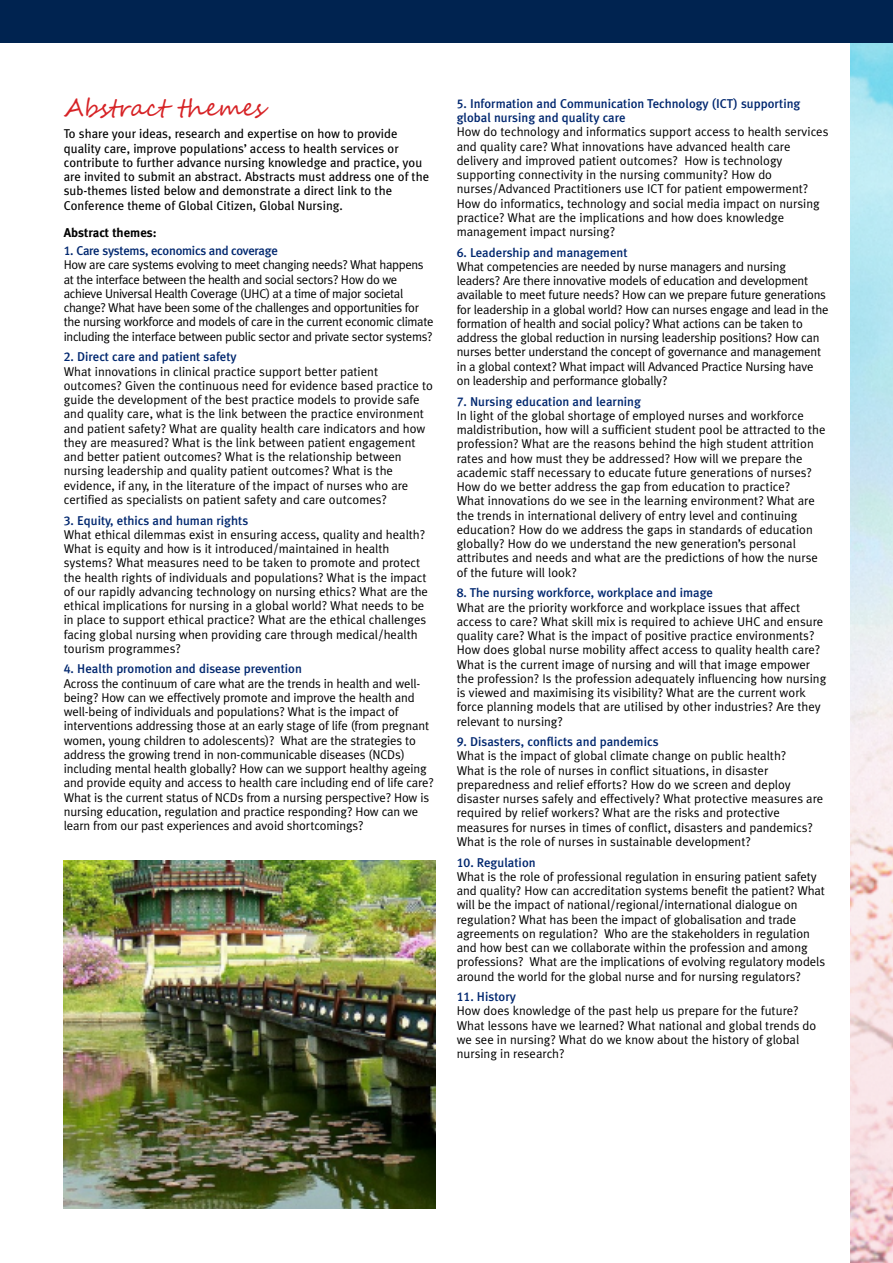
<style>
.page{position:relative;width:893px;height:1263px;background:#fff}
.page>*{position:absolute;margin:0;border:0;box-sizing:border-box;transform-origin:0 0}
.t1{font:24px "Segoe Script";letter-spacing:-.005em;color:#d72326}
.t2{font:12.75px/14.2px "Meta Plus Normal";color:#000}
.t3{font:12.75px/14.2px "Meta Plus Normal";letter-spacing:-.025em;color:#000}
.t4{font:500 12.75px/14.2px "Meta Plus";color:#00276f}
.t5{font:12.75px/14.2px "Meta Plus";color:#000}
.t6{font:500 12.75px "Meta Plus";letter-spacing:-.02em;color:#00276f}
.t7{font:700 12.75px "Meta Plus";color:#000}
.s1{font-family:"Meta Plus Medium Caps";font-weight:400}
</style>
<div class="page">
<img style="left:850px;top:43px;width:43px;height:1220px">
<div style="left:0;top:0;width:893px;height:43px;background:#002350"></div>
<img style="left:64px;top:860px;width:372px;height:348px">
<h1 class="t1" style="left:64px;top:93px;width:202px">Abstract themes</h1>
<p class="t5" style="left:64px;top:127px;width:367px">To share your ideas, research and expertise on how to provide quality care, improve populations’ access to health services or contribute to further advance nursing knowledge and practice, you are invited to submit an abstract. Abstracts must address one of the sub-themes listed below and demonstrate a direct link to the Conference theme of Global Citizen, Global Nursing.</p>
<p class="t7" style="left:64px;top:225px;width:94px">Abstract themes:</p>
<p class="t6" style="left:64px;top:243px;width:216px"><span class="s1">1.</span> Care systems, economics and coverage</p>
<p class="t3" style="left:64px;top:258px;width:371px">How are care systems evolving to meet changing needs? What happens at the interface between the health and social sectors? How do we achieve Universal Health Coverage (UHC) at a time of major societal change? What have been some of the challenges and opportunities for the nursing workforce and models of care in the current economic climate including the interface between public sector and private sector systems?</p>
<p class="t4" style="left:64px;top:350px;width:174px"><span class="s1">2.</span> Direct care and patient safety</p>
<p class="t2" style="left:64px;top:364px;width:371px">What innovations in clinical practice support better patient outcomes? Given the continuous need for evidence based practice to guide the development of the best practice models to provide safe and quality care, what is the link between the practice environment and patient safety? What are quality health care indicators and how they are measured? What is the link between patient engagement and better patient outcomes? What is the relationship between nursing leadership and quality patient outcomes? What is the evidence, if any, in the literature of the impact of nurses who are certified as specialists on patient safety and care outcomes?</p>
<p class="t4" style="left:64px;top:513px;width:186px"><span class="s1">3.</span> Equity, ethics and human rights</p>
<p class="t2" style="left:64px;top:527px;width:366px">What ethical dilemmas exist in ensuring access, quality and health?<br>What is equity and how is it introduced/maintained in health systems? What measures need to be taken to promote and protect the health rights of individuals and populations? What is the impact of our rapidly advancing technology on nursing ethics? What are the ethical implications for nursing in a global world? What needs to be in place to support ethical practice? What are the ethical challenges facing global nursing when providing care through medical/health tourism programmes?</p>
<p class="t4" style="left:64px;top:662px;width:240px"><span class="s1">4.</span> Health promotion and disease prevention</p>
<p class="t2" style="left:64px;top:676px;width:372px">Across the continuum of care what are the trends in health and well&shy;being? How can we effectively promote and improve the health and well-being of individuals and populations? What is the impact of interventions addressing those at an early stage of life (from pregnant women, young children to adolescents)? What are the strategies to address the growing trend in non-communicable diseases (NCDs) including mental health globally? How can we support healthy ageing and provide equity and access to health care including end of life care?<br>What is the current status of NCDs from a nursing perspective? How is nursing education, regulation and practice responding? How can we learn from our past experiences and avoid shortcomings?</p>
<p class="t4" style="left:457px;top:96px;width:345px"><span class="s1">5.</span> Information and Communication Technology (ICT) supporting global nursing and quality care</p>
<p class="t2" style="left:457px;top:125px;width:373px">How do technology and informatics support access to health services and quality care? What innovations have advanced health care delivery and improved patient outcomes? How is technology supporting connectivity in the nursing community? How do nurses/Advanced Practitioners use ICT for patient empowerment?<br>How do informatics, technology and social media impact on nursing practice? What are the implications and how does knowledge management impact nursing?</p>
<p class="t4" style="left:457px;top:245px;width:172px"><span class="s1">6.</span> Leadership and management</p>
<p class="t2" style="left:457px;top:259px;width:373px">What competencies are needed by nurse managers and nursing leaders? Are there innovative models of education and development available to meet future needs? How can we prepare future generations for leadership in a global world? How can nurses engage and lead in the formation of health and social policy? What actions can be taken to address the global reduction in nursing leadership positions? How can nurses better understand the concept of governance and management in a global context? What impact will Advanced Practice Nursing have on leadership and performance globally?</p>
<p class="t4" style="left:457px;top:394px;width:186px"><span class="s1">7.</span> Nursing education and learning</p>
<p class="t2" style="left:457px;top:408px;width:370px">In light of the global shortage of employed nurses and workforce maldistribution, how will a sufficient student pool be attracted to the profession? What are the reasons behind the high student attrition rates and how must they be addressed? How will we prepare the academic staff necessary to educate future generations of nurses?<br>How do we better address the gap from education to practice?<br>What innovations do we see in the learning environment? What are the trends in international delivery of entry level and continuing education? How do we address the gaps in standards of education globally? How do we understand the new generation’s personal attributes and needs and what are the predictions of how the nurse of the future will look?</p>
<p class="t4" style="left:457px;top:586px;width:258px"><span class="s1">8.</span> The nursing workforce, workplace and image</p>
<p class="t2" style="left:457px;top:600px;width:371px">What are the priority workforce and workplace issues that affect access to care? What skill mix is required to achieve UHC and ensure quality care? What is the impact of positive practice environments?<br>How does global nurse mobility affect access to quality health care?<br>What is the current image of nursing and will that image empower the profession? Is the profession adequately influencing how nursing is viewed and maximising its visibility? What are the current work force planning models that are utilised by other industries? Are they relevant to nursing?</p>
<p class="t4" style="left:457px;top:735px;width:203px"><span class="s1">9.</span> Disasters, conflicts and pandemics</p>
<p class="t2" style="left:457px;top:749px;width:368px">What is the impact of global climate change on public health?<br>What is the role of nurses in conflict situations, in disaster preparedness and relief efforts? How do we screen and deploy disaster nurses safely and effectively? What protective measures are required by relief workers? What are the risks and protective measures for nurses in times of conflict, disasters and pandemics?<br>What is the role of nurses in sustainable development?</p>
<p class="t4" style="left:457px;top:855px;width:80px"><span class="s1">10.</span> Regulation</p>
<p class="t2" style="left:457px;top:869px;width:370px">What is the role of professional regulation in ensuring patient safety and quality? How can accreditation systems benefit the patient? What will be the impact of national/regional/international dialogue on regulation? What has been the impact of globalisation and trade agreements on regulation? Who are the stakeholders in regulation and how best can we collaborate within the profession and among professions? What are the implications of evolving regulatory models around the world for the global nurse and for nursing regulators?</p>
<p class="t4" style="left:457px;top:990px;width:61px"><span class="s1">11.</span> History</p>
<p class="t2" style="left:457px;top:1004px;width:361px">How does knowledge of the past help us prepare for the future?<br>What lessons have we learned? What national and global trends do we see in nursing? What do we know about the history of global nursing in research?</p>
</div>
